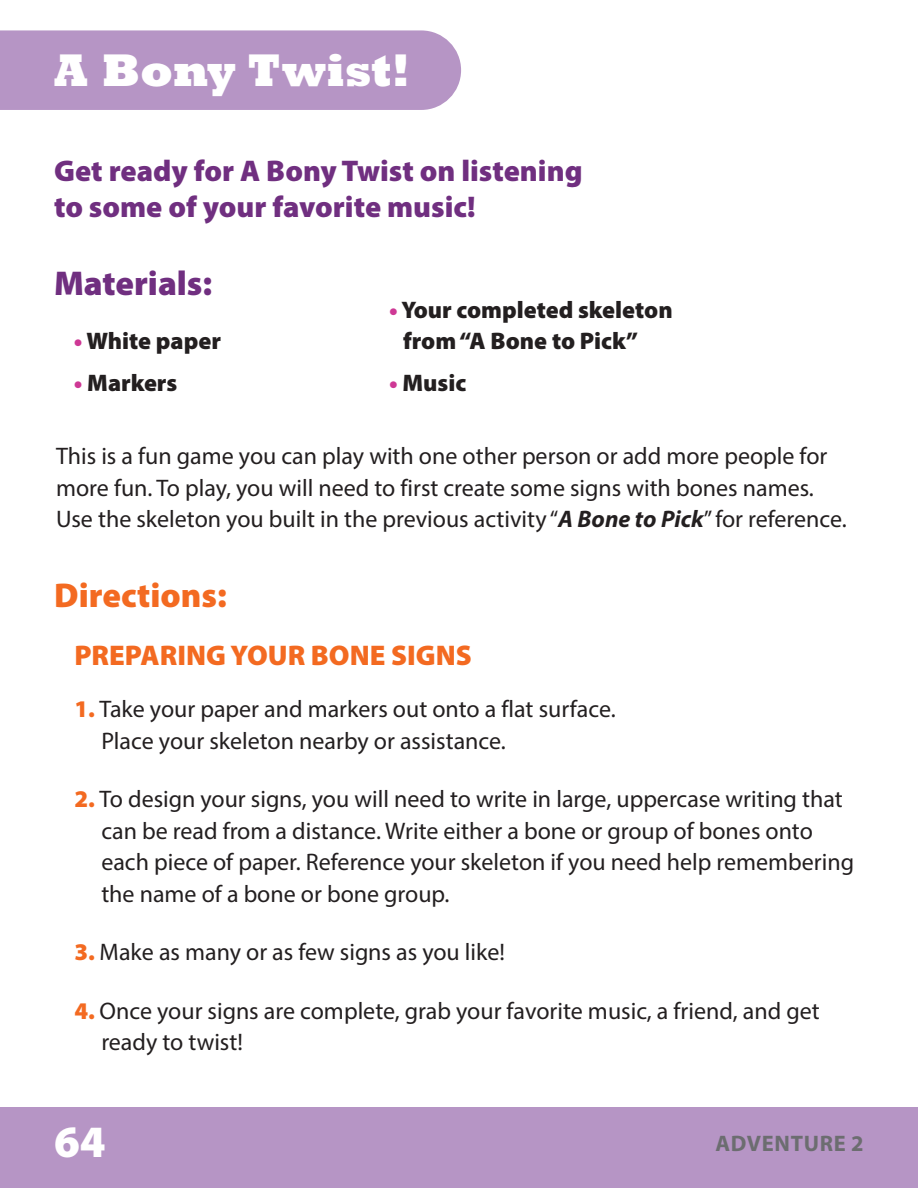
<style>
.page{position:relative;width:918px;height:1188px;background:#fff}
.page>*{position:absolute;margin:0;border:0;box-sizing:border-box;transform-origin:0 0}
.title_2{font:800 46.5px "Rockwell Std";color:#fff;scale:.95 1}
.t1{font:900 45px "Myriad Pro";color:#fff}
.t2{font:900 34.5px "Myriad Pro";color:#f36a21}
.directions{font:900 34.5px "Myriad Pro";color:#702f80}
.subtitle{font:900 30px/36px "Myriad Pro";color:#702f80}
.body_text_1{font:900 28.5px "Myriad Pro";color:#f36a21}
.body_text_1-2{font:24px/31.5px "Myriad Pro";color:#231f20}
.body_text_1-3{font:900 24px/31.5px "Myriad Pro";color:#231f20}
.t3{font:700 22.5px "Myriad Pro";letter-spacing:.03em;color:#6c6d70}
.s1{color:#ce3895}
.s2{font-weight:700;font-style:italic}
.s3{font-weight:900;color:#f36a21}
</style>
<div class="page">
<div style="left:0;top:1107px;width:918px;height:81px;background:#b695c5"></div>
<div style="left:0;top:30px;width:461px;height:80px;background:#b695c5"></div>
<p class="title_2" style="left:54px;top:41px;width:376px">A Bony Twist!</p>
<p class="subtitle" style="left:54px;top:152px;width:530px">Get ready for A Bony Twist on listening to some of your favorite music!</p>
<p class="directions" style="left:54px;top:260px;width:160px">Materials:</p>
<p class="body_text_1-3" style="left:74px;top:324px;width:149px"><span class="s1">•</span> White paper</p>
<p class="body_text_1-3" style="left:74px;top:366px;width:105px"><span class="s1">•</span> Markers</p>
<p class="body_text_1-3" style="left:403px;top:293px;width:271px;text-indent:-14px"><span class="s1">•</span> Your completed skeleton from “A Bone to Pick”</p>
<p class="body_text_1-3" style="left:389px;top:367px;width:79px"><span class="s1">•</span> Music</p>
<p class="body_text_1-2" style="left:56px;top:440px;width:792px">This is a fun game you can play with one other person or add more people for more fun. To play, you will need to first create some signs with bones names.<br>Use the skeleton you built in the previous activity “<span class="s2">A Bone to Pick</span>” for reference.</p>
<p class="t2" style="left:54px;top:572px;width:174px">Directions:</p>
<p class="body_text_1" style="left:74px;top:637px;width:399px">PREPARING YOUR BONE SIGNS</p>
<p class="body_text_1-2" style="left:101px;top:693px;width:516px;text-indent:-27px"><span class="s3">1.</span> Take your paper and markers out onto a flat surface.<br>Place your skeleton nearby or assistance.</p>
<p class="body_text_1-2" style="left:101px;top:783px;width:754px;text-indent:-27px"><span class="s3">2.</span> To design your signs, you will need to write in large, uppercase writing that can be read from a distance. Write either a bone or group of bones onto each piece of paper. Reference your skeleton if you need help remembering the name of a bone or bone group.</p>
<p class="body_text_1-2" style="left:74px;top:936px;width:432px"><span class="s3">3.</span> Make as many or as few signs as you like!</p>
<p class="body_text_1-2" style="left:101px;top:995px;width:720px;text-indent:-27px"><span class="s3">4.</span> Once your signs are complete, grab your favorite music, a friend, and get ready to twist!</p>
<h2 class="t1" style="left:54px;top:1112px;width:53px">64</h2>
<p class="t3" style="left:715px;top:1129px;width:150px">ADVENTURE 2</p>
</div>
